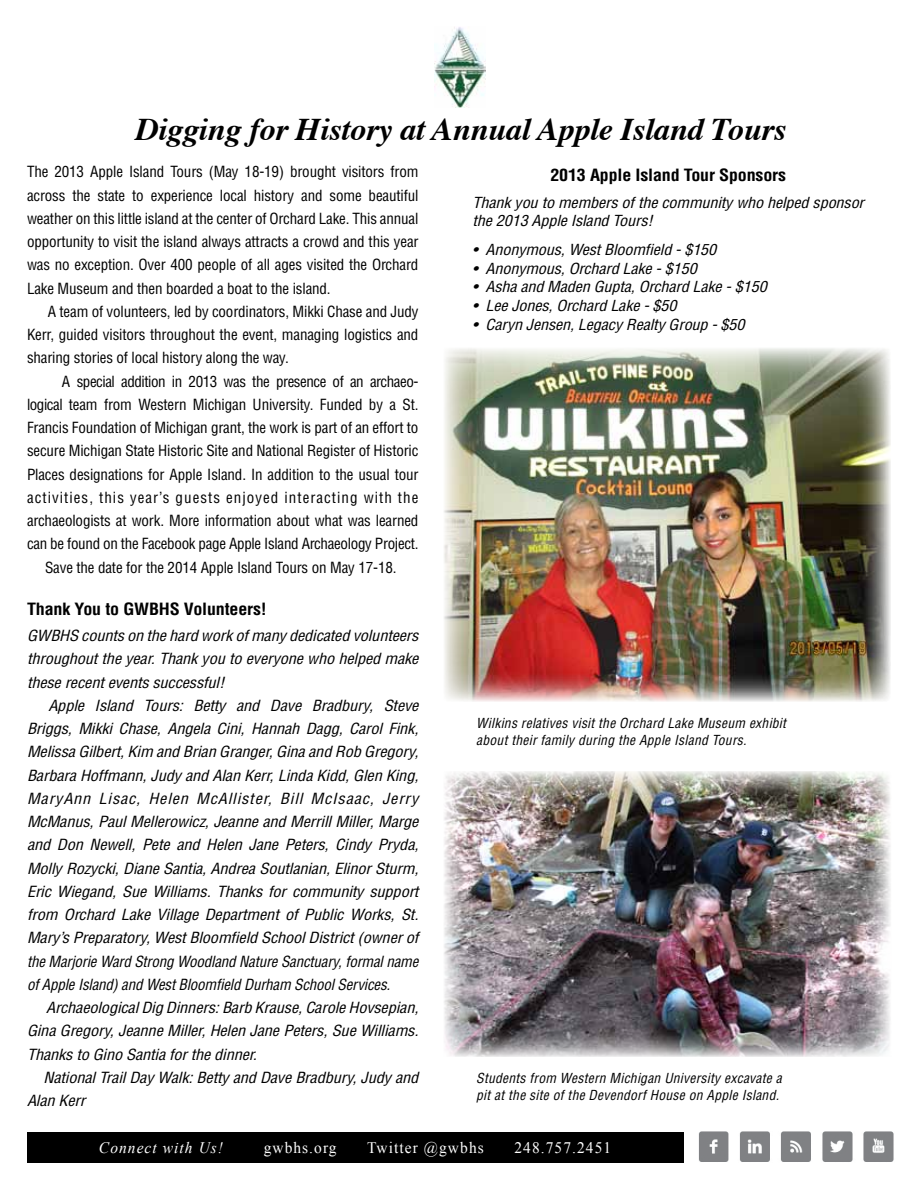
<style>
.page{position:relative;width:918px;height:1188px;background:#fff}
.page>*{position:absolute;margin:0;border:0;box-sizing:border-box;transform-origin:0 0}
.t1{font:italic 700 31.5px "Times";letter-spacing:-.01em;color:#000}
.t2{font:700 condensed 16.5px "Helvetica";letter-spacing:-.01em;color:#000;scale:1.09 1}
.t3{font:16.05px "Times New Roman";letter-spacing:.07em;color:#fff;scale:.96 1}
.t4{font:italic 16.05px "Times New Roman";letter-spacing:.07em;color:#fff;scale:.96 1}
.t5{font:italic condensed 15px/23.2px "Helvetica";letter-spacing:-.01em;color:#000;text-align:justify;scale:1.09 1}
.t6{font:condensed 15px/23.2px "Helvetica";letter-spacing:-.01em;color:#000;text-align:justify}
.t7{font:condensed 15px "Helvetica";letter-spacing:.07em;color:#000}
.t8{font:condensed 15px "Helvetica";letter-spacing:-.03em;color:#000}
.t9{font:italic condensed 14.85px/18.8px "Helvetica";letter-spacing:-.01em;color:#000;scale:1.09 1}
.t10{font:italic condensed 13.5px/17.2px "Helvetica";letter-spacing:.02em;color:#000}
</style>
<div class="page">
<div style="left:27px;top:1132px;width:656px;height:30px;background:#000"></div>
<img style="left:698px;top:1131px;width:196px;height:31px">
<img style="left:444px;top:348px;width:447px;height:354px">
<img style="left:435px;top:27px;width:50px;height:81px">
<img style="left:444px;top:771px;width:447px;height:286px">
<h1 class="t1" style="left:135px;top:100px;width:652px">Digging for History at Annual Apple Island Tours</h1>
<p class="t6" style="left:27px;top:160px;width:393px">The 2013 Apple Island Tours (May 18-19) brought visitors from across the state to experience local history and some beautiful weather on this little island at the center of Orchard Lake. This annual opportunity to visit the island always attracts a crowd and this year was no exception. Over 400 people of all ages visited the Orchard Lake Museum and then boarded a boat to the island.</p>
<p class="t6" style="left:27px;top:300px;width:393px;text-indent:21px">A team of volunteers, led by coordinators, Mikki Chase and Judy Kerr, guided visitors throughout the event, managing logistics and sharing stories of local history along the way.</p>
<p class="t8" style="left:62px;top:372px;width:358px">A special addition in 2013 was the presence of an archaeo-</p>
<p class="t6" style="left:27px;top:393px;width:393px">logical team from Western Michigan University. Funded by a St.</p>
<p class="t6" style="left:27px;top:416px;width:393px">Francis Foundation of Michigan grant, the work is part of an effort to</p>
<p class="t6" style="left:27px;top:439px;width:393px">secure Michigan State Historic Site and National Register of Historic</p>
<p class="t6" style="left:27px;top:462px;width:393px">Places designations for Apple Island. In addition to the usual tour</p>
<p class="t7" style="left:27px;top:488px;width:393px">activities, this year’s guests enjoyed interacting with the</p>
<p class="t6" style="left:27px;top:509px;width:393px">archaeologists at work. More information about what was learned</p>
<p class="t6" style="left:27px;top:532px;width:393px">can be found on the Facebook page Apple Island Archaeology Project.</p>
<p class="t6" style="left:45px;top:555px;width:353px">Save the date for the 2014 Apple Island Tours on May 17-18.</p>
<p class="t2" style="left:27px;top:599px;width:222px">Thank You to GWBHS Volunteers!</p>
<p class="t5" style="left:27px;top:624px;width:361px">GWBHS counts on the hard work of many dedicated volunteers throughout the year. Thank you to everyone who helped make these recent events successful!</p>
<p class="t5" style="left:27px;top:693px;width:361px;text-indent:21px">Apple Island Tours: Betty and Dave Bradbury, Steve Briggs, Mikki Chase, Angela Cini, Hannah Dagg, Carol Fink, Melissa Gilbert, Kim and Brian Granger, Gina and Rob Gregory, Barbara Hoffmann, Judy and Alan Kerr, Linda Kidd, Glen King, MaryAnn Lisac, Helen McAllister, Bill McIsaac, Jerry McManus, Paul Mellerowicz, Jeanne and Merrill Miller, Marge and Don Newell, Pete and Helen Jane Peters, Cindy Pryda, Molly Rozycki, Diane Santia, Andrea Soutlanian, Elinor Sturm, Eric Wiegand, Sue Williams. Thanks for community support from Orchard Lake Village Department of Public Works, St.<br>Mary’s Preparatory, West Bloomfield School District (owner of the Marjorie Ward Strong Woodland Nature Sanctuary, formal name of Apple Island) and West Bloomfield Durham School Services.</p>
<p class="t5" style="left:27px;top:996px;width:361px;text-indent:19px">Archaeological Dig Dinners: Barb Krause, Carole Hovsepian, Gina Gregory, Jeanne Miller, Helen Jane Peters, Sue Williams.<br>Thanks to Gino Santia for the dinner.</p>
<p class="t5" style="left:27px;top:1065px;width:361px;text-indent:17px">National Trail Day Walk: Betty and Dave Bradbury, Judy and<br>Alan Kerr</p>
<p class="t2" style="left:550px;top:165px;width:218px">2013 Apple Island Tour Sponsors</p>
<p class="t9" style="left:472px;top:192px;width:361px">Thank you to members of the community who helped sponsor the 2013 Apple Island Tours!</p>
<p class="t9" style="left:472px;top:240px;width:225px">• Anonymous, West Bloomfield - $150</p>
<p class="t9" style="left:472px;top:259px;width:207px">• Anonymous, Orchard Lake - $150</p>
<p class="t9" style="left:472px;top:277px;width:272px">• Asha and Maden Gupta, Orchard Lake - $150</p>
<p class="t9" style="left:472px;top:296px;width:189px">• Lee Jones, Orchard Lake - $50</p>
<p class="t9" style="left:472px;top:315px;width:251px">• Caryn Jensen, Legacy Realty Group - $50</p>
<p class="t10" style="left:476px;top:714px;width:311px">Wilkins relatives visit the Orchard Lake Museum exhibit about their family during the Apple Island Tours.</p>
<p class="t10" style="left:476px;top:1069px;width:307px">Students from Western Michigan University excavate a pit at the site of the Devendorf House on Apple Island.</p>
<p class="t4" style="left:99px;top:1136px;width:131px">Connect with Us!</p>
<p class="t3" style="left:264px;top:1136px;width:78px">gwbhs.org</p>
<p class="t3" style="left:367px;top:1136px;width:123px">Twitter @gwbhs</p>
<p class="t3" style="left:514px;top:1136px;width:102px">248.757.2451</p>
</div>
